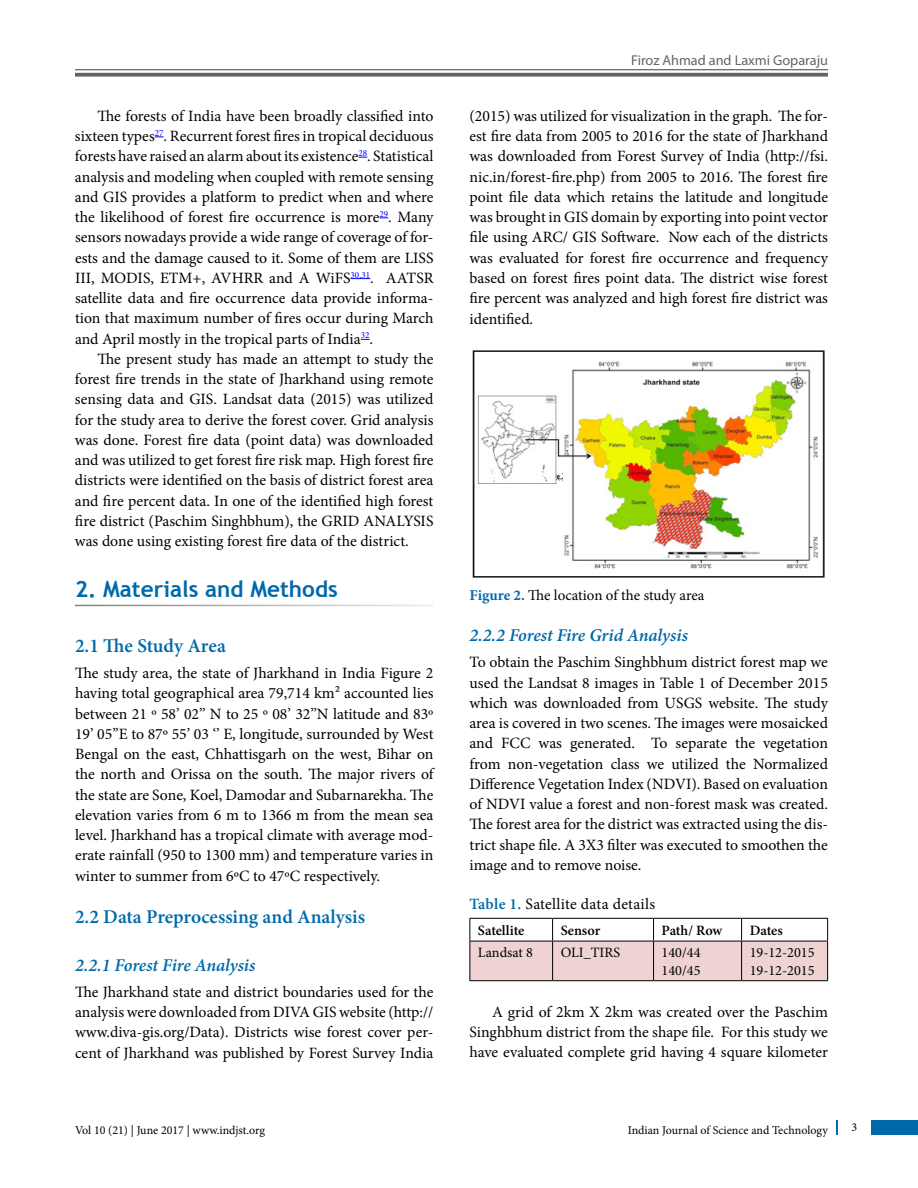
<style>
.page{position:relative;width:918px;height:1188px;background:#fff}
.page>*{position:absolute;margin:0;border:0;box-sizing:border-box;transform-origin:0 0}
.t1{font:700 22.5px "Trebuchet MS";color:#0069aa}
.t2{font:600 19.5px "Minion Pro";letter-spacing:-.005em;color:#0069aa}
.t3{font:italic 600 18px "Minion Pro";letter-spacing:-.01em;color:#0069aa}
.t4{font:15.75px/20.2px "Minion Pro";color:#000;text-align:justify}
.t5{font:15.75px "Minion Pro";letter-spacing:.02em;color:#000}
.t6{font:15px "Minion Pro";letter-spacing:-.005em;color:#000}
.t7{font:14.25px/17.2px "Minion Pro";color:#000}
.t8{font:600 14.25px "Minion Pro";letter-spacing:-.005em;color:#000}
.t9{font:14.25px "Myriad Pro";color:#636466}
.t10{font:12px "Minion Pro";color:#000}
.s1{font-weight:700;color:#0069aa}
.s2{font-weight:600;color:#0069aa}
</style>
<div class="page">
<div style="left:872px;top:1120px;width:46px;height:15px;background:#0069aa"></div>
<svg style="left:836px;top:1120px;width:1px;height:15px"></svg>
<hr style="left:75px;top:69px;width:753px;height:1px;background:#636466">
<svg style="left:75px;top:73px;width:753px;height:4px;background:#737375"></svg>
<svg style="left:351px;top:278px;width:19px;height:1px"></svg>
<img style="left:472px;top:350px;width:353px;height:228px">
<hr style="left:470px;top:918px;width:83px;height:1px;background:#000">
<hr style="left:553px;top:918px;width:101px;height:1px;background:#000">
<hr style="left:654px;top:918px;width:88px;height:1px;background:#000">
<hr style="left:742px;top:918px;width:86px;height:1px;background:#000">
<svg style="left:470px;top:919px;width:358px;height:61px"></svg>
<hr style="left:470px;top:941px;width:83px;height:1px;background:#000">
<hr style="left:470px;top:941px;width:1px;height:39px;background:#000">
<hr style="left:553px;top:941px;width:101px;height:1px;background:#000">
<hr style="left:552px;top:941px;width:1px;height:39px;background:#000">
<hr style="left:654px;top:941px;width:88px;height:1px;background:#000">
<hr style="left:653px;top:941px;width:1px;height:39px;background:#000">
<hr style="left:742px;top:941px;width:86px;height:1px;background:#000">
<hr style="left:741px;top:941px;width:1px;height:39px;background:#000">
<hr style="left:827px;top:941px;width:1px;height:39px;background:#000">
<hr style="left:470px;top:980px;width:83px;height:1px;background:#000">
<hr style="left:553px;top:980px;width:101px;height:1px;background:#000">
<hr style="left:654px;top:980px;width:88px;height:1px;background:#000">
<hr style="left:742px;top:980px;width:86px;height:1px;background:#000">
<p class="t4" style="left:75px;top:106px;width:360px;text-indent:23px">The forests of India have been broadly classified into sixteen types<sup>27</sup>. Recurrent forest fires in tropical deciduous forests have raised an alarm about its existence<sup>28</sup>. Statistical analysis and modeling when coupled with remote sensing and GIS provides a platform to predict when and where the likelihood of forest fire occurrence is more<sup>29</sup>. Many sensors nowadays provide a wide range of coverage of for&shy;ests and the damage caused to it. Some of them are LISS III, MODIS, ETM+, AVHRR and A WiFS<sup>30,31</sup>. AATSR satellite data and fire occurrence data provide informa&shy;tion that maximum number of fires occur during March and April mostly in the tropical parts of India<sup>32</sup>.</p>
<p class="t4" style="left:75px;top:349px;width:360px;text-indent:23px">The present study has made an attempt to study the forest fire trends in the state of Jharkhand using remote sensing data and GIS. Landsat data (2015) was utilized for the study area to derive the forest cover. Grid analysis was done. Forest fire data (point data) was downloaded and was utilized to get forest fire risk map. High forest fire districts were identified on the basis of district forest area and fire percent data. In one of the identified high forest fire district (Paschim Singhbhum), the GRID ANALYSIS was done using existing forest fire data of the district.</p>
<h1 class="t1" style="left:75px;top:575px;width:264px">2. Materials and Methods</h1>
<p class="t2" style="left:75px;top:632px;width:152px">2.1 The Study Area</p>
<p class="t4" style="left:75px;top:663px;width:360px">The study area, the state of Jharkhand in India Figure 2 having total geographical area 79,714 km² accounted lies between 21 º 58’ 02’’ N to 25 º 08’ 32’’N latitude and 83º 19’ 05’’E to 87º 55’ 03 ‘’ E, longitude, surrounded by West Bengal on the east, Chhattisgarh on the west, Bihar on the north and Orissa on the south. The major rivers of the state are Sone, Koel, Damodar and Subarnarekha. The elevation varies from 6 m to 1366 m from the mean sea level. Jharkhand has a tropical climate with average mod&shy;erate rainfall (950 to 1300 mm) and temperature varies in winter to summer from 6ºC to 47ºC respectively.</p>
<p class="t2" style="left:75px;top:904px;width:292px">2.2 Data Preprocessing and Analysis</p>
<p class="t3" style="left:75px;top:952px;width:182px">2.2.1 Forest Fire Analysis</p>
<p class="t4" style="left:75px;top:982px;width:360px">The Jharkhand state and district boundaries used for the analysis were downloaded from DIVA GIS website (http:// www.diva-gis.org/Data). Districts wise forest cover per&shy;cent of Jharkhand was published by Forest Survey India</p>
<p class="t9" style="left:631px;top:51px;width:198px">Firoz Ahmad and Laxmi Goparaju</p>
<p class="t4" style="left:470px;top:106px;width:360px">(2015) was utilized for visualization in the graph. The for&shy;est fire data from 2005 to 2016 for the state of Jharkhand was downloaded from Forest Survey of India (http://fsi. nic.in/forest-fire.php) from 2005 to 2016. The forest fire point file data which retains the latitude and longitude was brought in GIS domain by exporting into point vector file using ARC/ GIS Software. Now each of the districts was evaluated for forest fire occurrence and frequency based on forest fires point data. The district wise forest fire percent was analyzed and high forest fire district was identified.</p>
<p class="t6" style="left:470px;top:585px;width:236px"><span class="s1">Figure 2.</span> The location of the study area</p>
<p class="t3" style="left:470px;top:623px;width:220px">2.2.2 Forest Fire Grid Analysis</p>
<p class="t4" style="left:470px;top:652px;width:360px">To obtain the Paschim Singhbhum district forest map we used the Landsat 8 images in Table 1 of December 2015 which was downloaded from USGS website. The study area is covered in two scenes. The images were mosaicked and FCC was generated. To separate the vegetation from non-vegetation class we utilized the Normalized Difference Vegetation Index (NDVI). Based on evaluation of NDVI value a forest and non-forest mask was created.<br>The forest area for the district was extracted using the dis&shy;trict shape file. A 3X3 filter was executed to smoothen the image and to remove noise.</p>
<p class="t5" style="left:470px;top:893px;width:187px"><span class="s2">Table 1.</span> Satellite data details</p>
<p class="t8" style="left:478px;top:920px;width:48px">Satellite</p>
<p class="t8" style="left:561px;top:920px;width:41px">Sensor</p>
<p class="t8" style="left:662px;top:920px;width:62px">Path/ Row</p>
<p class="t8" style="left:750px;top:920px;width:35px">Dates</p>
<p class="t7" style="left:478px;top:944px;width:56px">Landsat 8</p>
<p class="t7" style="left:561px;top:944px;width:61px">OLI_TIRS</p>
<p class="t7" style="left:662px;top:944px;width:40px">140/44<br>140/45</p>
<p class="t7" style="left:750px;top:944px;width:66px">19-12-2015<br>19-12-2015</p>
<p class="t4" style="left:469px;top:1002px;width:360px;text-indent:23px">A grid of 2km X 2km was created over the Paschim Singhbhum district from the shape file. For this study we have evaluated complete grid having 4 square kilometer</p>
<p class="t10" style="left:75px;top:1123px;width:192px">Vol 10 (21) | June 2017 | www.indjst.org</p>
<p class="t10" style="left:851px;top:1119px;width:7px">3</p>
<p class="t10" style="left:628px;top:1123px;width:202px">Indian Journal of Science and Technology</p>
</div>
